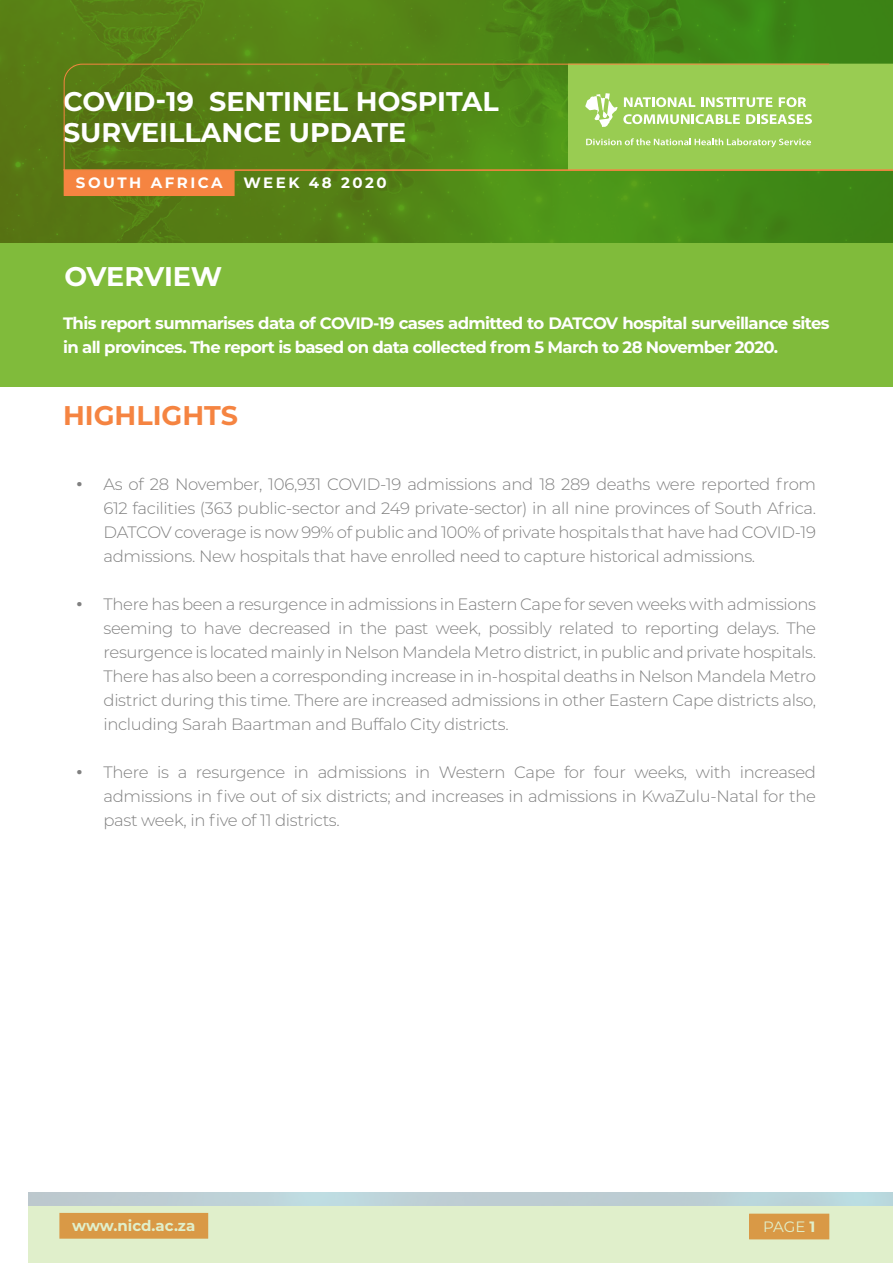
<style>
.page{position:relative;width:893px;height:1263px;background:#fff}
.page>*{position:absolute;margin:0;border:0;box-sizing:border-box;transform-origin:0 0}
.t1{font:700 27px/31.5px "Montserrat";color:#fff}
.t2{font:700 27px "Montserrat";color:#f58441}
.t3{font:300 16.5px/24px "Montserrat";letter-spacing:-.02em;color:#808080;text-align:justify}
.t4{font:700 16.5px/24px "Montserrat";letter-spacing:-.04em;color:#fff}
.t5{font:900 16.5px "Montserrat";color:#808080}
.t6{font:700 15px "Montserrat";letter-spacing:.17em;color:#fff}
.t7{font:700 15px "Montserrat";color:#fff}
.t8{font:15px "Montserrat";color:#fff}
.s1{font-weight:700}
</style>
<div class="page">
<div style="left:0;top:0;width:893px;height:387px;background:#80bb3b"></div>
<svg style="left:0;top:0;width:893px;height:242px;background:#4d8315"></svg>
<svg style="left:28px;top:1205px;width:865px;height:58px;background:#dee4bb"></svg>
<div style="left:830px;top:64px;width:63px;height:105px;background:#99cc52"></div>
<svg style="left:63px;top:63px;width:767px;height:134px;background:#70982c"></svg>
<hr style="left:63px;top:169px;width:830px;height:1px;background:#f58441">
<hr style="left:64px;top:170px;width:829px;height:1px;background:#f58441">
<p class="t1" style="left:63px;top:84px;width:437px">COVID-19 SENTINEL HOSPITAL<br>SURVEILLANCE UPDATE</p>
<p class="t6" style="left:76px;top:172px;width:148px">SOUTH AFRICA</p>
<p class="t6" style="left:243px;top:172px;width:145px">WEEK 48 2020</p>
<p class="t1" style="left:64px;top:259px;width:159px">OVERVIEW</p>
<p class="t4" style="left:63px;top:310px;width:768px">This report summarises data of COVID-19 cases admitted to DATCOV hospital surveillance sites in all provinces. The report is based on data collected from 5 March to 28 November 2020.</p>
<p class="t2" style="left:63px;top:396px;width:176px">HIGHLIGHTS</p>
<p class="t5" style="left:77px;top:471px;width:8px">∙</p>
<p class="t3" style="left:104px;top:471px;width:714px">As of 28 November, 106,931 COVID-19 admissions and 18 289 deaths were reported from 612 facilities (363 public-sector and 249 private-sector) in all nine provinces of South Africa.<br>DATCOV coverage is now 99% of public and 100% of private hospitals that have had COVID-19 admissions. New hospitals that have enrolled need to capture historical admissions.</p>
<p class="t5" style="left:77px;top:591px;width:8px">∙</p>
<p class="t3" style="left:104px;top:591px;width:714px">There has been a resurgence in admissions in Eastern Cape for seven weeks with admissions seeming to have decreased in the past week, possibly related to reporting delays. The resurgence is located mainly in Nelson Mandela Metro district, in public and private hospitals.<br>There has also been a corresponding increase in in-hospital deaths in Nelson Mandela Metro district during this time. There are increased admissions in other Eastern Cape districts also, including Sarah Baartman and Buffalo City districts.</p>
<p class="t5" style="left:77px;top:759px;width:8px">∙</p>
<p class="t3" style="left:104px;top:759px;width:714px">There is a resurgence in admissions in Western Cape for four weeks, with increased admissions in five out of six districts; and increases in admissions in KwaZulu-Natal for the past week, in five of 11 districts.</p>
<p class="t7" style="left:72px;top:1215px;width:125px">www.nicd.ac.za</p>
<p class="t8" style="left:763px;top:1216px;width:54px">PAGE <span class="s1">1</span></p>
</div>
